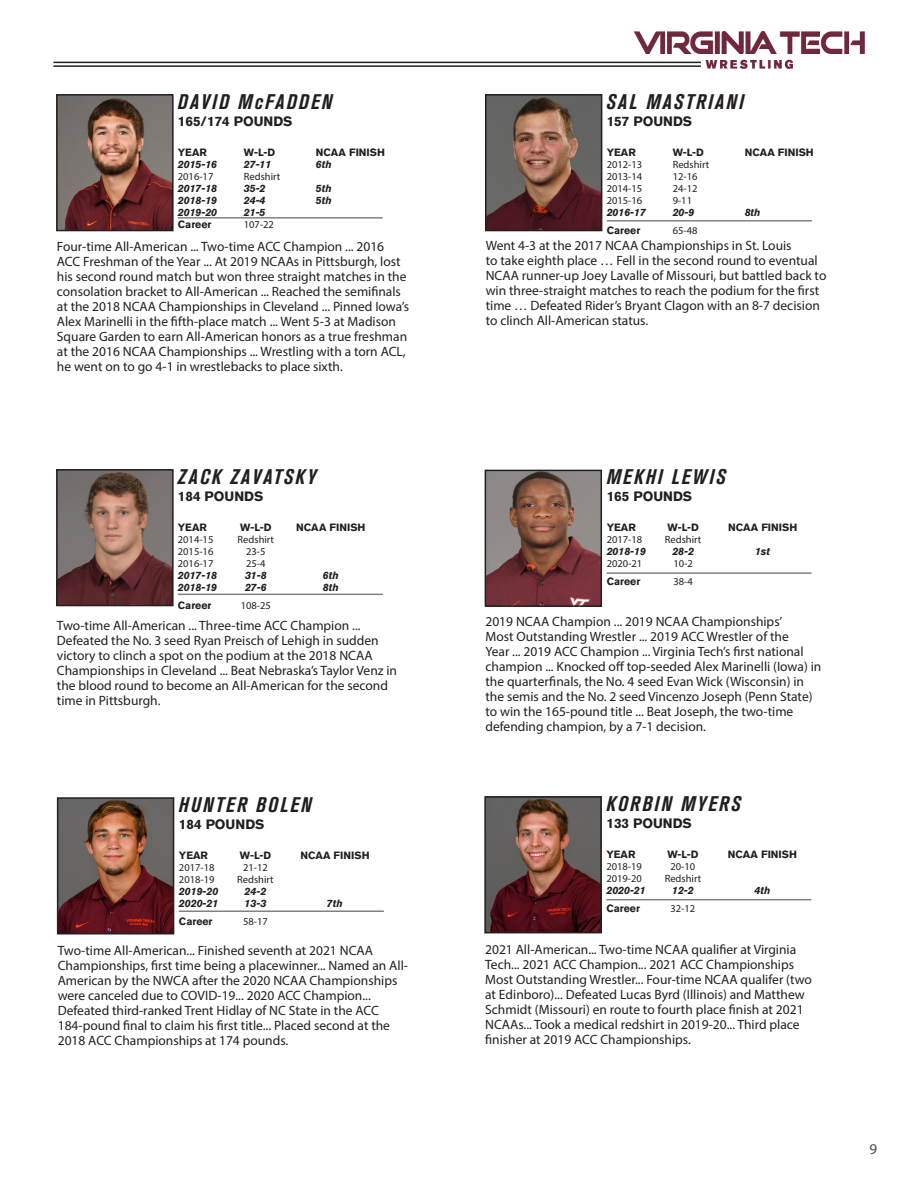
<style>
.page{position:relative;width:918px;height:1188px;background:#fff}
.page>*{position:absolute;margin:0;border:0;box-sizing:border-box;transform-origin:0 0}
._08_bold_section_hea{font:italic 700 condensed 21px "Akzidenz Grotesk BQ";letter-spacing:.1em;color:#231f20}
.t1{font:15px "Myriad Pro";color:#4b4c4d}
.t2{font:13.5px/15px "Myriad Pro";color:#231f20}
._08_bold_section_hea-2{font:700 13.5px "Akzidenz Grotesk BQ";color:#231f20}
.t3{font:10.5px "Myriad Pro";color:#231f20}
.t4{font:700 10.5px "Akzidenz Grotesk BQ";color:#231f20}
.t5{font:italic 700 10.5px "Akzidenz Grotesk BQ";color:#231f20}
</style>
<div class="page">
<img style="left:634px;top:32px;width:231px;height:36px">
<hr style="left:53px;top:62px;width:648px;height:1px;background:#231f20">
<hr style="left:53px;top:65px;width:648px;height:2px;background:#231f20">
<img style="left:59px;top:97px;width:112px;height:131px">
<div style="left:56px;top:94px;width:118px;height:137px;border:2px solid #231f20"></div>
<hr style="left:178px;top:217px;width:205px;height:2px;background:#808285">
<img style="left:488px;top:97px;width:111px;height:131px">
<div style="left:485px;top:94px;width:117px;height:137px;border:2px solid #231f20"></div>
<hr style="left:607px;top:220px;width:205px;height:2px;background:#808285">
<img style="left:59px;top:472px;width:112px;height:131px">
<div style="left:56px;top:469px;width:118px;height:137px;border:2px solid #231f20"></div>
<hr style="left:178px;top:594px;width:205px;height:1px;background:#808285">
<img style="left:488px;top:473px;width:111px;height:131px">
<div style="left:485px;top:470px;width:117px;height:137px;border:2px solid #231f20"></div>
<hr style="left:607px;top:572px;width:205px;height:2px;background:#808285">
<img style="left:60px;top:800px;width:111px;height:131px">
<div style="left:57px;top:797px;width:117px;height:137px;border:2px solid #231f20"></div>
<hr style="left:179px;top:910px;width:205px;height:2px;background:#808285">
<img style="left:487px;top:799px;width:112px;height:131px">
<div style="left:484px;top:796px;width:118px;height:137px;border:2px solid #231f20"></div>
<hr style="left:606px;top:899px;width:205px;height:1px;background:#808285">
<p class="_08_bold_section_hea" style="left:178px;top:90px;width:156px">DAVID McFADDEN</p>
<p class="_08_bold_section_hea-2" style="left:178px;top:113px;width:116px">165/174 POUNDS</p>
<p class="t4" style="left:178px;top:146px;width:31px">YEAR</p>
<p class="t4" style="left:244px;top:146px;width:33px">W-L-D</p>
<p class="t4" style="left:316px;top:146px;width:71px">NCAA FINISH</p>
<p class="t5" style="left:178px;top:158px;width:41px">2015-16</p>
<p class="t5" style="left:244px;top:158px;width:29px">27-11</p>
<p class="t5" style="left:316px;top:158px;width:17px">6th</p>
<p class="t3" style="left:178px;top:170px;width:37px">2016-17</p>
<p class="t3" style="left:244px;top:170px;width:38px">Redshirt</p>
<p class="t5" style="left:178px;top:182px;width:41px">2017-18</p>
<p class="t5" style="left:244px;top:182px;width:23px">35-2</p>
<p class="t5" style="left:316px;top:182px;width:17px">5th</p>
<p class="t5" style="left:178px;top:194px;width:41px">2018-19</p>
<p class="t5" style="left:244px;top:194px;width:23px">24-4</p>
<p class="t5" style="left:316px;top:194px;width:17px">5th</p>
<p class="t5" style="left:178px;top:206px;width:41px">2019-20</p>
<p class="t5" style="left:244px;top:206px;width:23px">21-5</p>
<p class="t4" style="left:178px;top:218px;width:35px">Career</p>
<p class="t3" style="left:244px;top:218px;width:32px">107-22</p>
<p class="t2" style="left:57px;top:239px;width:354px">Four-time All-American ... Two-time ACC Champion ... 2016<br>ACC Freshman of the Year ... At 2019 NCAAs in Pittsburgh, lost his second round match but won three straight matches in the consolation bracket to All-American ... Reached the semifinals at the 2018 NCAA Championships in Cleveland ... Pinned Iowa’s Alex Marinelli in the fifth-place match ... Went 5-3 at Madison Square Garden to earn All-American honors as a true freshman at the 2016 NCAA Championships ... Wrestling with a torn ACL, he went on to go 4-1 in wrestlebacks to place sixth.</p>
<p class="_08_bold_section_hea" style="left:178px;top:465px;width:140px">ZACK ZAVATSKY</p>
<p class="_08_bold_section_hea-2" style="left:178px;top:488px;width:87px">184 POUNDS</p>
<p class="t4" style="left:178px;top:521px;width:31px">YEAR</p>
<p class="t4" style="left:240px;top:521px;width:33px">W-L-D</p>
<p class="t4" style="left:296px;top:521px;width:71px">NCAA FINISH</p>
<p class="t3" style="left:178px;top:533px;width:37px">2014-15</p>
<p class="t3" style="left:238px;top:533px;width:38px">Redshirt</p>
<p class="t3" style="left:178px;top:545px;width:37px">2015-16</p>
<p class="t3" style="left:246px;top:545px;width:21px">23-5</p>
<p class="t3" style="left:178px;top:557px;width:37px">2016-17</p>
<p class="t3" style="left:246px;top:557px;width:21px">25-4</p>
<p class="t5" style="left:178px;top:569px;width:41px">2017-18</p>
<p class="t5" style="left:245px;top:569px;width:23px">31-8</p>
<p class="t5" style="left:323px;top:569px;width:17px">6th</p>
<p class="t5" style="left:178px;top:581px;width:41px">2018-19</p>
<p class="t5" style="left:245px;top:581px;width:23px">27-6</p>
<p class="t5" style="left:323px;top:581px;width:17px">8th</p>
<p class="t4" style="left:178px;top:599px;width:35px">Career</p>
<p class="t3" style="left:241px;top:599px;width:32px">108-25</p>
<p class="t2" style="left:57px;top:618px;width:342px">Two-time All-American ... Three-time ACC Champion ...<br>Defeated the No. 3 seed Ryan Preisch of Lehigh in sudden victory to clinch a spot on the podium at the 2018 NCAA Championships in Cleveland ... Beat Nebraska’s Taylor Venz in the blood round to become an All-American for the second time in Pittsburgh.</p>
<p class="_08_bold_section_hea" style="left:179px;top:793px;width:134px">HUNTER BOLEN</p>
<p class="_08_bold_section_hea-2" style="left:179px;top:816px;width:87px">184 POUNDS</p>
<p class="t4" style="left:179px;top:849px;width:31px">YEAR</p>
<p class="t4" style="left:240px;top:849px;width:33px">W-L-D</p>
<p class="t4" style="left:300px;top:849px;width:71px">NCAA FINISH</p>
<p class="t3" style="left:179px;top:861px;width:37px">2017-18</p>
<p class="t3" style="left:243px;top:861px;width:26px">21-12</p>
<p class="t3" style="left:179px;top:873px;width:37px">2018-19</p>
<p class="t3" style="left:237px;top:873px;width:38px">Redshirt</p>
<p class="t5" style="left:179px;top:885px;width:41px">2019-20</p>
<p class="t5" style="left:245px;top:885px;width:23px">24-2</p>
<p class="t5" style="left:179px;top:897px;width:41px">2020-21</p>
<p class="t5" style="left:245px;top:897px;width:23px">13-3</p>
<p class="t5" style="left:327px;top:897px;width:17px">7th</p>
<p class="t4" style="left:179px;top:915px;width:35px">Career</p>
<p class="t3" style="left:243px;top:915px;width:26px">58-17</p>
<p class="t2" style="left:58px;top:942px;width:352px">Two-time All-American... Finished seventh at 2021 NCAA Championships, first time being a placewinner... Named an All-American by the NWCA after the 2020 NCAA Championships were canceled due to COVID-19... 2020 ACC Champion...<br>Defeated third-ranked Trent Hidlay of NC State in the ACC 184-pound final to claim his first title... Placed second at the 2018 ACC Championships at 174 pounds.</p>
<p class="_08_bold_section_hea" style="left:607px;top:90px;width:139px">SAL MASTRIANI</p>
<p class="_08_bold_section_hea-2" style="left:607px;top:113px;width:87px">157 POUNDS</p>
<p class="t4" style="left:607px;top:146px;width:31px">YEAR</p>
<p class="t4" style="left:673px;top:146px;width:33px">W-L-D</p>
<p class="t4" style="left:745px;top:146px;width:71px">NCAA FINISH</p>
<p class="t3" style="left:607px;top:158px;width:37px">2012-13</p>
<p class="t3" style="left:673px;top:158px;width:38px">Redshirt</p>
<p class="t3" style="left:607px;top:170px;width:37px">2013-14</p>
<p class="t3" style="left:673px;top:170px;width:26px">12-16</p>
<p class="t3" style="left:607px;top:182px;width:37px">2014-15</p>
<p class="t3" style="left:673px;top:182px;width:26px">24-12</p>
<p class="t3" style="left:607px;top:194px;width:37px">2015-16</p>
<p class="t3" style="left:673px;top:194px;width:21px">9-11</p>
<p class="t5" style="left:607px;top:206px;width:41px">2016-17</p>
<p class="t5" style="left:673px;top:206px;width:23px">20-9</p>
<p class="t5" style="left:745px;top:206px;width:17px">8th</p>
<p class="t4" style="left:607px;top:224px;width:35px">Career</p>
<p class="t3" style="left:673px;top:224px;width:26px">65-48</p>
<p class="t2" style="left:486px;top:238px;width:342px">Went 4-3 at the 2017 NCAA Championships in St. Louis<br>to take eighth place … Fell in the second round to eventual NCAA runner-up Joey Lavalle of Missouri, but battled back to win three-straight matches to reach the podium for the first time … Defeated Rider’s Bryant Clagon with an 8-7 decision to clinch All-American status.</p>
<p class="_08_bold_section_hea" style="left:607px;top:465px;width:121px">MEKHI LEWIS</p>
<p class="_08_bold_section_hea-2" style="left:607px;top:488px;width:87px">165 POUNDS</p>
<p class="t4" style="left:607px;top:521px;width:31px">YEAR</p>
<p class="t4" style="left:668px;top:521px;width:33px">W-L-D</p>
<p class="t4" style="left:728px;top:521px;width:71px">NCAA FINISH</p>
<p class="t3" style="left:607px;top:533px;width:37px">2017-18</p>
<p class="t3" style="left:665px;top:533px;width:38px">Redshirt</p>
<p class="t5" style="left:607px;top:545px;width:41px">2018-19</p>
<p class="t5" style="left:672px;top:545px;width:23px">28-2</p>
<p class="t5" style="left:755px;top:545px;width:17px">1st</p>
<p class="t3" style="left:607px;top:557px;width:37px">2020-21</p>
<p class="t3" style="left:674px;top:557px;width:21px">10-2</p>
<p class="t4" style="left:607px;top:575px;width:35px">Career</p>
<p class="t3" style="left:674px;top:575px;width:21px">38-4</p>
<p class="t2" style="left:485px;top:614px;width:337px">2019 NCAA Champion ... 2019 NCAA Championships’<br>Most Outstanding Wrestler ... 2019 ACC Wrestler of the<br>Year ... 2019 ACC Champion ... Virginia Tech’s first national champion ... Knocked off top-seeded Alex Marinelli (Iowa) in the quarterfinals, the No. 4 seed Evan Wick (Wisconsin) in the semis and the No. 2 seed Vincenzo Joseph (Penn State) to win the 165-pound title ... Beat Joseph, the two-time defending champion, by a 7-1 decision.</p>
<p class="_08_bold_section_hea" style="left:606px;top:792px;width:136px">KORBIN MYERS</p>
<p class="_08_bold_section_hea-2" style="left:606px;top:815px;width:87px">133 POUNDS</p>
<p class="t4" style="left:606px;top:848px;width:31px">YEAR</p>
<p class="t4" style="left:667px;top:848px;width:33px">W-L-D</p>
<p class="t4" style="left:728px;top:848px;width:71px">NCAA FINISH</p>
<p class="t3" style="left:606px;top:860px;width:37px">2018-19</p>
<p class="t3" style="left:671px;top:860px;width:26px">20-10</p>
<p class="t3" style="left:606px;top:872px;width:37px">2019-20</p>
<p class="t3" style="left:665px;top:872px;width:38px">Redshirt</p>
<p class="t5" style="left:606px;top:884px;width:41px">2020-21</p>
<p class="t5" style="left:672px;top:884px;width:23px">12-2</p>
<p class="t5" style="left:754px;top:884px;width:17px">4th</p>
<p class="t4" style="left:606px;top:902px;width:35px">Career</p>
<p class="t3" style="left:671px;top:902px;width:26px">32-12</p>
<p class="t2" style="left:485px;top:941px;width:328px">2021 All-American... Two-time NCAA qualifier at Virginia Tech... 2021 ACC Champion... 2021 ACC Championships Most Outstanding Wrestler... Four-time NCAA qualifer (two at Edinboro)... Defeated Lucas Byrd (Illinois) and Matthew Schmidt (Missouri) en route to fourth place finish at 2021<br>NCAAs... Took a medical redshirt in 2019-20... Third place finisher at 2019 ACC Championships.</p>
<p class="t1" style="left:869px;top:1140px;width:9px">9</p>
</div>
